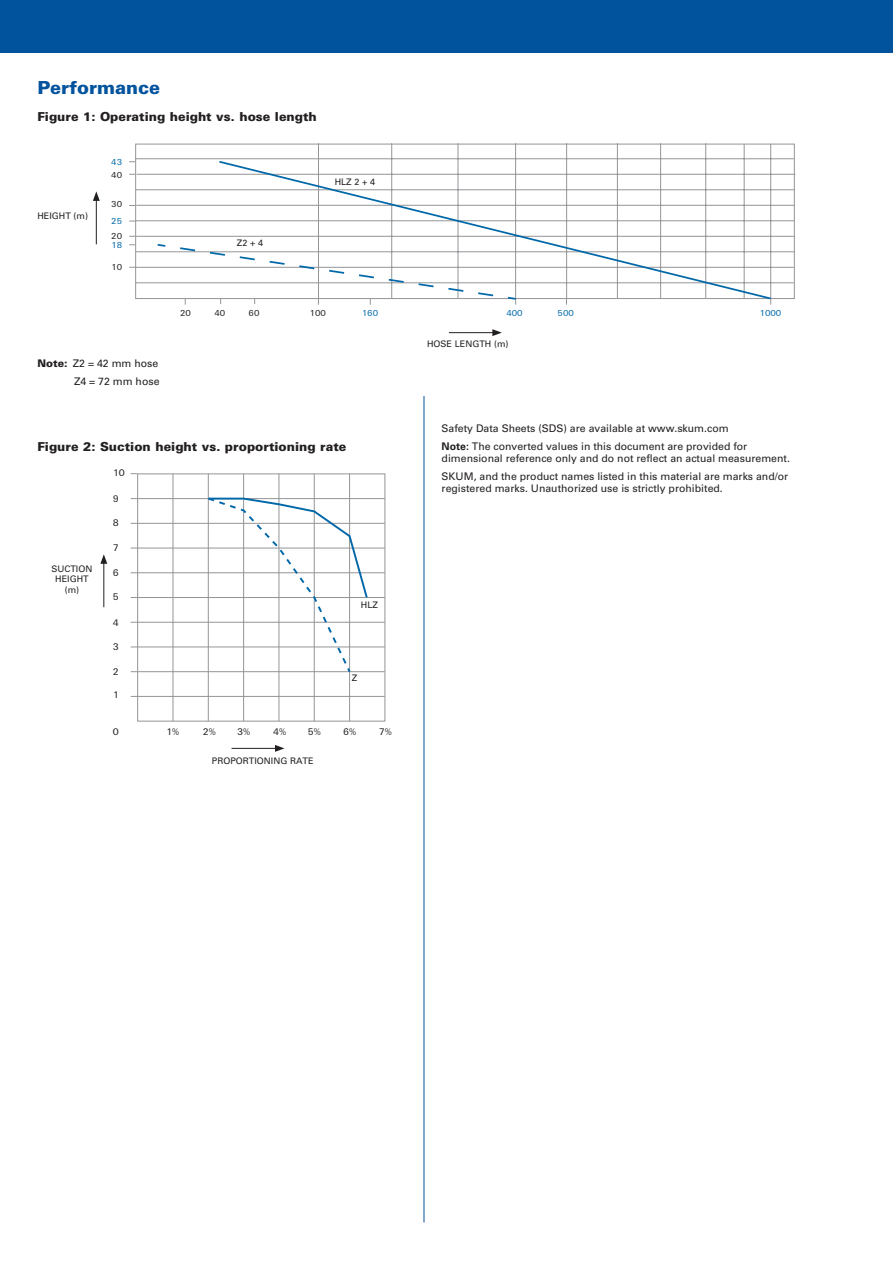
<style>
.page{position:relative;width:893px;height:1263px;background:#fff}
.page>*{position:absolute;margin:0;border:0;box-sizing:border-box;transform-origin:0 0}
._03_12_pt_Blue_Heade{font:900 18px "Univers LT Std";color:#01539e}
._06_Text_8_25{font:900 12.3px "Univers LT Std";color:#231f20}
._16_Note_7_pt__type{font:10.5px/12px "Univers LT Std";color:#231f20}
.t1{font:10.05px "U55 Univers";color:#231f20}
.t2{font:9px/10.5px "Univers LT Std";color:#231f20;text-align:center}
.t3{font:9px "U55 Univers";color:#0068a9}
.t4{font:9px "U55 Univers";color:#231f20}
.s1{font-weight:900}
.s2{font-weight:700}
</style>
<div class="page">
<div style="left:0;top:0;width:893px;height:52px;background:#01539e"></div>
<hr style="left:424px;top:396px;width:1px;height:826px;background:#01539e">
<hr style="left:515px;top:143px;width:1px;height:155px;background:#939598">
<hr style="left:458px;top:143px;width:1px;height:155px;background:#939598">
<hr style="left:391px;top:143px;width:1px;height:155px;background:#939598">
<hr style="left:660px;top:143px;width:1px;height:155px;background:#939598">
<hr style="left:617px;top:143px;width:1px;height:155px;background:#939598">
<hr style="left:705px;top:143px;width:1px;height:155px;background:#939598">
<hr style="left:566px;top:143px;width:1px;height:155px;background:#939598">
<hr style="left:318px;top:143px;width:1px;height:155px;background:#939598">
<hr style="left:770px;top:144px;width:1px;height:155px;background:#939598">
<hr style="left:744px;top:144px;width:1px;height:155px;background:#939598">
<hr style="left:135px;top:158px;width:659px;height:1px;background:#939598">
<hr style="left:135px;top:282px;width:659px;height:1px;background:#939598">
<hr style="left:135px;top:267px;width:659px;height:1px;background:#939598">
<hr style="left:136px;top:251px;width:659px;height:1px;background:#939598">
<hr style="left:135px;top:236px;width:659px;height:1px;background:#939598">
<hr style="left:135px;top:220px;width:659px;height:1px;background:#939598">
<hr style="left:136px;top:205px;width:659px;height:1px;background:#939598">
<hr style="left:136px;top:189px;width:659px;height:1px;background:#939598">
<hr style="left:137px;top:174px;width:658px;height:1px;background:#939598">
<svg style="left:217px;top:160px;width:556px;height:141px"></svg>
<svg style="left:157px;top:244px;width:9px;height:3px"></svg>
<svg style="left:178px;top:246px;width:340px;height:59px"></svg>
<hr style="left:96px;top:198px;width:1px;height:46px;background:#231f20">
<svg style="left:93px;top:191px;width:7px;height:10px"></svg>
<hr style="left:449px;top:332px;width:46px;height:1px;background:#231f20">
<svg style="left:492px;top:329px;width:10px;height:7px"></svg>
<div style="left:137px;top:473px;width:248px;height:248px;border:1px solid #939598"></div>
<hr style="left:173px;top:474px;width:1px;height:247px;background:#939598">
<hr style="left:208px;top:474px;width:1px;height:247px;background:#939598">
<hr style="left:243px;top:474px;width:1px;height:247px;background:#939598">
<hr style="left:279px;top:474px;width:1px;height:247px;background:#939598">
<hr style="left:314px;top:474px;width:1px;height:247px;background:#939598">
<hr style="left:349px;top:474px;width:1px;height:247px;background:#939598">
<hr style="left:137px;top:498px;width:248px;height:1px;background:#939598">
<hr style="left:137px;top:523px;width:248px;height:1px;background:#939598">
<hr style="left:137px;top:548px;width:248px;height:1px;background:#939598">
<hr style="left:137px;top:572px;width:248px;height:1px;background:#939598">
<hr style="left:137px;top:597px;width:248px;height:1px;background:#939598">
<hr style="left:137px;top:622px;width:248px;height:1px;background:#939598">
<hr style="left:137px;top:647px;width:248px;height:1px;background:#939598">
<hr style="left:137px;top:671px;width:248px;height:1px;background:#939598">
<hr style="left:137px;top:696px;width:248px;height:1px;background:#939598">
<svg style="left:206px;top:496px;width:163px;height:178px"></svg>
<hr style="left:103px;top:561px;width:1px;height:46px;background:#231f20">
<svg style="left:100px;top:554px;width:7px;height:10px"></svg>
<hr style="left:232px;top:748px;width:45px;height:1px;background:#231f20">
<svg style="left:275px;top:745px;width:9px;height:7px"></svg>
<p class="_03_12_pt_Blue_Heade" style="left:37px;top:76px;width:124px">Performance</p>
<p class="_06_Text_8_25" style="left:37px;top:109px;width:281px">Figure 1: Operating height vs. hose length</p>
<p class="t3" style="left:111px;top:157px;width:12px">43</p>
<p class="t4" style="left:111px;top:169px;width:12px">40</p>
<p class="t2" style="left:37px;top:210px;width:52px">HEIGHT (m)</p>
<p class="t4" style="left:111px;top:199px;width:12px">30</p>
<p class="t3" style="left:111px;top:216px;width:12px">25</p>
<p class="t3" style="left:111px;top:240px;width:12px">18</p>
<p class="t4" style="left:111px;top:231px;width:12px">20</p>
<p class="t4" style="left:111px;top:262px;width:12px">10</p>
<p class="_16_Note_7_pt__type" style="left:37px;top:357px;width:123px"><span class="s1">Note:</span> Z2 = 42 mm hose</p>
<p class="_16_Note_7_pt__type" style="left:74px;top:375px;width:87px">Z4 = 72 mm hose</p>
<p class="t2" style="left:237px;top:237px;width:28px">Z2 + 4</p>
<p class="t2" style="left:335px;top:176px;width:42px">HLZ 2 + 4</p>
<p class="t4" style="left:180px;top:308px;width:12px">20</p>
<p class="t4" style="left:214px;top:308px;width:12px">40</p>
<p class="t4" style="left:249px;top:308px;width:12px">60</p>
<p class="t4" style="left:310px;top:308px;width:18px">100</p>
<p class="t3" style="left:362px;top:308px;width:18px">160</p>
<p class="t3" style="left:506px;top:308px;width:18px">400</p>
<p class="t3" style="left:558px;top:308px;width:18px">500</p>
<p class="t3" style="left:760px;top:308px;width:23px">1000</p>
<p class="t2" style="left:427px;top:338px;width:83px">HOSE LENGTH (m)</p>
<p class="_06_Text_8_25" style="left:37px;top:439px;width:311px">Figure 2: Suction height vs. proportioning rate</p>
<p class="t1" style="left:113px;top:467px;width:14px">10</p>
<p class="t1" style="left:113px;top:493px;width:8px">9</p>
<p class="t1" style="left:113px;top:517px;width:8px">8</p>
<p class="t1" style="left:113px;top:542px;width:8px">7</p>
<p class="t1" style="left:113px;top:567px;width:8px">6</p>
<p class="t1" style="left:113px;top:590px;width:8px">5</p>
<p class="t1" style="left:113px;top:617px;width:8px">4</p>
<p class="t1" style="left:113px;top:641px;width:8px">3</p>
<p class="t1" style="left:113px;top:665px;width:8px">2</p>
<p class="t1" style="left:113px;top:689px;width:8px">1</p>
<p class="t1" style="left:113px;top:726px;width:8px">0</p>
<p class="t1" style="left:166px;top:726px;width:15px">1%</p>
<p class="t1" style="left:203px;top:726px;width:15px">2%</p>
<p class="t1" style="left:237px;top:726px;width:15px">3%</p>
<p class="t1" style="left:273px;top:726px;width:15px">4%</p>
<p class="t1" style="left:308px;top:726px;width:15px">5%</p>
<p class="t1" style="left:343px;top:726px;width:15px">6%</p>
<p class="t1" style="left:379px;top:726px;width:15px">7%</p>
<p class="t2" style="left:51px;top:563px;width:43px">SUCTION<br>HEIGHT (m)</p>
<p class="t2" style="left:361px;top:599px;width:19px">HLZ</p>
<p class="t2" style="left:352px;top:673px;width:7px">Z</p>
<p class="t2" style="left:212px;top:756px;width:103px">PROPORTIONING RATE</p>
<p class="_16_Note_7_pt__type" style="left:442px;top:422px;width:289px">Safety Data Sheets (SDS) are available at www.skum.com</p>
<p class="_16_Note_7_pt__type" style="left:442px;top:440px;width:350px"><span class="s2">Note:</span> The converted values in this document are provided for dimensional reference only and do not reflect an actual measurement.</p>
<p class="_16_Note_7_pt__type" style="left:442px;top:470px;width:348px">SKUM, and the product names listed in this material are marks and/or registered marks. Unauthorized use is strictly prohibited.</p>
</div>
